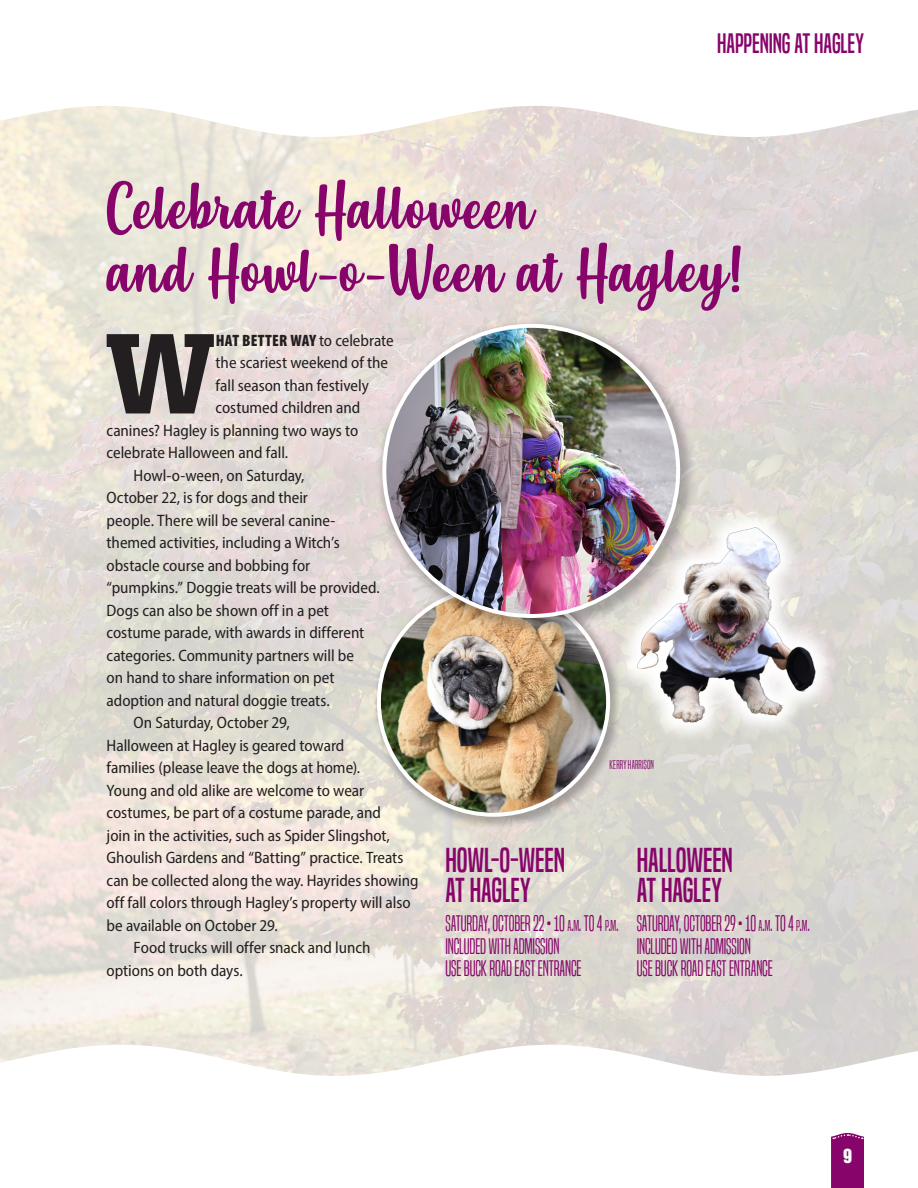
<style>
.page{position:relative;width:918px;height:1188px;background:#fff}
.page>*{position:absolute;margin:0;border:0;box-sizing:border-box;transform-origin:0 0}
.story_text__first_pa{font:900 110.7px "Glypha LT Std";color:#231f20}
.t1{font:60px/63px "Misses";letter-spacing:.005em;color:#87056a}
.box_1{font:32.25px/30px "Built Titling Rg";letter-spacing:-.005em;color:#87056a}
.t2{font:26.25px "Built Titling Rg";letter-spacing:-.005em;color:#87056a}
.box_2{font:21px/22.5px "Built Titling Lt";letter-spacing:-.005em;color:#87056a}
.t3{font:18px "Helvetica Inserat LT Std";color:#fff}
.story_text{font:semi-condensed 16.5px/22.5px "Myriad Pro";letter-spacing:-.005em;color:#231f20}
.story_text__first_pa-2{font:semi-condensed 16.5px "Myriad Pro";letter-spacing:-.005em;color:#231f20}
.story_text__first_pa-3{font:900 condensed 16.5px "Myriad Pro";letter-spacing:.01em;color:#231f20}
.box_2-2{font:12px "Built Titling Lt";letter-spacing:.015em;color:#87056a}
.s1{font-weight:400;font-stretch:semi-condensed}
.s2{font-size:14.7px}
.s3{font-style:inherit}
</style>
<div class="page">
<svg style="left:831px;top:1133px;width:33px;height:55px;background:#8b0f70"></svg>
<img style="left:0;top:106px;width:918px;height:970px">
<div style="left:371px;top:580px;width:253px;height:250px;background:#231f20;opacity:.3"></div>
<img style="left:379px;top:636px;width:229px;height:179px">
<div style="left:374px;top:316px;width:324px;height:320px;background:#231f20;opacity:.3"></div>
<img style="left:384px;top:326px;width:294px;height:290px">
<svg style="left:615px;top:504px;width:223px;height:241px;background:#cfc9c5"></svg>
<img style="left:632px;top:523px;width:188px;height:204px">
<p class="t2" style="left:717px;top:28px;width:148px">HAPPENING AT HAGLEY</p>
<p class="t1" style="left:104px;top:178px;width:641px">Celebrate Halloween<br>and Howl-o-Ween at Hagley!</p>
<p class="story_text__first_pa" style="left:105px;top:307px;width:112px">W</p>
<p class="story_text__first_pa-3" style="left:216px;top:330px;width:179px">HAT BETTER WAY <span class="s1">to celebrate</span></p>
<p class="story_text__first_pa-2" style="left:216px;top:353px;width:174px">the scariest weekend of the</p>
<p class="story_text__first_pa-2" style="left:216px;top:375px;width:155px">fall season than festively</p>
<p class="story_text__first_pa-2" style="left:216px;top:398px;width:146px">costumed children and</p>
<p class="story_text__first_pa-2" style="left:107px;top:420px;width:253px">canines? Hagley is planning two ways to</p>
<p class="story_text__first_pa-2" style="left:107px;top:443px;width:183px">celebrate Halloween and fall.</p>
<p class="story_text" style="left:107px;top:464px;width:275px;text-indent:27px">Howl-o-ween, on Saturday,<br>October 22, is for dogs and their<br>people. There will be several canine&shy;themed activities, including a Witch’s obstacle course and bobbing for “pumpkins.” Doggie treats will be provided.<br>Dogs can also be shown off in a pet costume parade, with awards in different categories. Community partners will be<br>on hand to share information on pet adoption and natural doggie treats.</p>
<p class="story_text" style="left:107px;top:711px;width:313px;text-indent:27px">On Saturday, October 29,<br>Halloween at Hagley is geared toward<br>families (please leave the dogs at home).<br>Young and old alike are welcome to wear costumes, be part of a costume parade, and<br>join in the activities, such as Spider Slingshot, Ghoulish Gardens and “Batting” practice. Treats can be collected along the way. Hayrides showing off fall colors through Hagley’s property will also be available on October 29.</p>
<p class="story_text" style="left:107px;top:936px;width:265px;text-indent:27px">Food trucks will offer snack and lunch options on both days.</p>
<p class="box_2-2" style="left:610px;top:757px;width:46px">KERRY HARRISON</p>
<p class="box_1" style="left:446px;top:845px;width:121px">HOWL-O-WEEN<br>AT HAGLEY</p>
<p class="box_2" style="left:446px;top:913px;width:175px">SATURDAY, OCTOBER 22 • 10 <span class="s2">A</span><span class="s3">.</span><span class="s2">M</span><span class="s3">.</span> TO 4 <span class="s2">P</span><span class="s3">.</span><span class="s2">M</span><span class="s3">.<br></span>INCLUDED WITH ADMISSION<br>USE BUCK ROAD EAST ENTRANCE</p>
<p class="box_1" style="left:637px;top:845px;width:98px">HALLOWEEN<br>AT HAGLEY</p>
<p class="box_2" style="left:637px;top:913px;width:175px">SATURDAY, OCTOBER 29 • 10 <span class="s2">A</span><span class="s3">.</span><span class="s2">M</span><span class="s3">.</span> TO 4 <span class="s2">P</span><span class="s3">.</span><span class="s2">M</span><span class="s3">.<br></span>INCLUDED WITH ADMISSION<br>USE BUCK ROAD EAST ENTRANCE</p>
<p class="t3" style="left:843px;top:1145px;width:10px">9</p>
</div>
